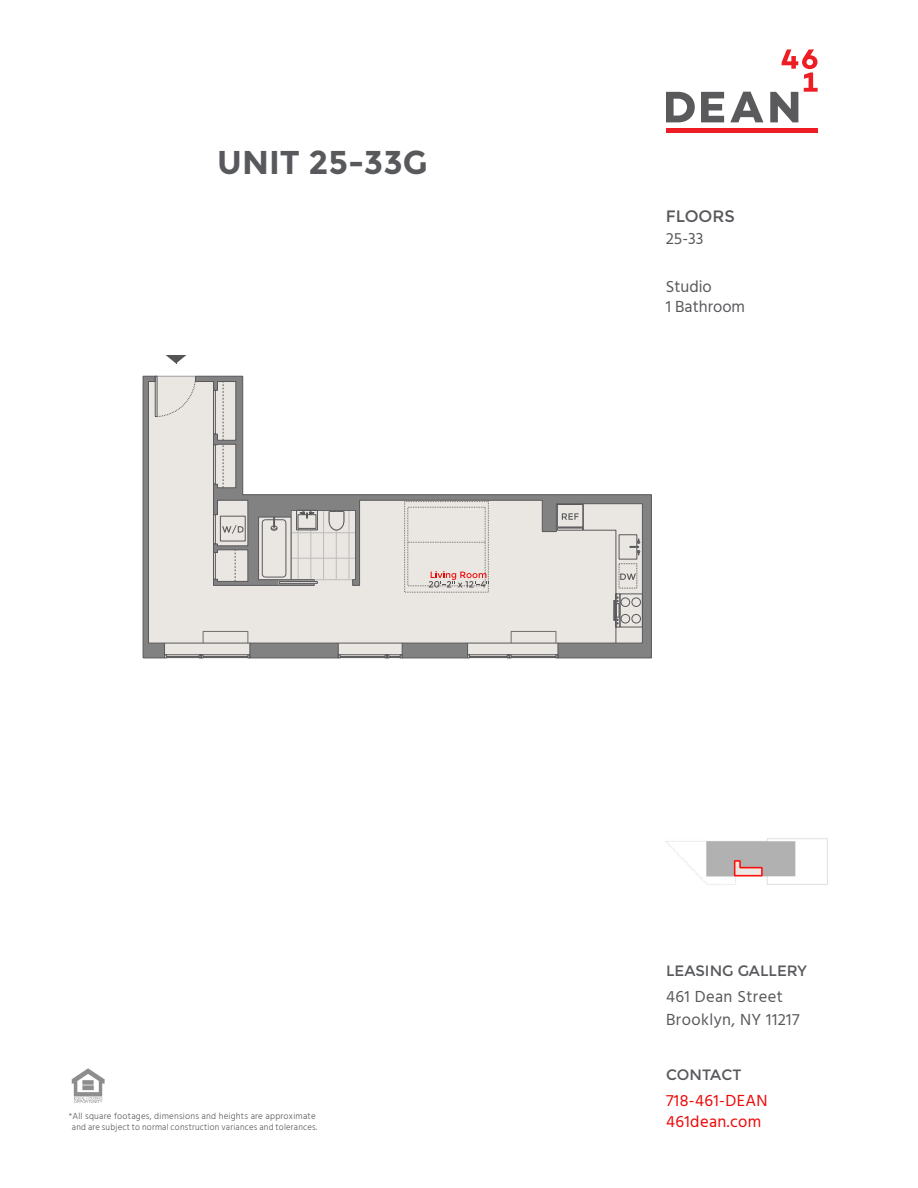
<style>
.page{position:relative;width:918px;height:1188px;background:#fff}
.page>*{position:absolute;margin:0;border:0;box-sizing:border-box;transform-origin:0 0}
.t1{font:700 33px "Montserrat";color:#58595c}
.t2{font:16.5px "Hind";letter-spacing:.025em;color:#58595c}
.t3{font:16.5px "Hind";letter-spacing:.025em;color:#ed0707}
.t4{font:16.5px "Hind";color:#58595c}
.t5{font:16.5px "Montserrat";color:#58595c}
.t6{font:15px "Montserrat";color:#58595c}
.t7{font:300 9px/10.5px "Hind";letter-spacing:.025em;color:#58595c;text-align:center}
</style>
<div class="page">
<svg style="left:142px;top:375px;width:510px;height:284px"></svg>
<div style="left:203px;top:631px;width:45px;height:12px;border:1px solid #6e6e6e"></div>
<svg style="left:166px;top:355px;width:20px;height:9px"></svg>
<svg style="left:222px;top:503px;width:419px;height:155px;background:#d7d3cf"></svg>
<svg style="left:666px;top:92px;width:29px;height:30px"></svg>
<svg style="left:701px;top:92px;width:23px;height:30px"></svg>
<svg style="left:730px;top:92px;width:33px;height:30px"></svg>
<svg style="left:770px;top:50px;width:48px;height:72px"></svg>
<hr style="left:666px;top:129px;width:152px;height:4px;background:#ed1d23">
<img style="left:71px;top:1068px;width:33px;height:34px">
<img style="left:665px;top:838px;width:163px;height:47px">
<p class="t1" style="left:217px;top:142px;width:212px">UNIT 25-33G</p>
<p class="t5" style="left:666px;top:206px;width:71px">FLOORS</p>
<p class="t2" style="left:666px;top:227px;width:39px">25-33</p>
<p class="t2" style="left:666px;top:275px;width:48px">Studio</p>
<p class="t4" style="left:666px;top:295px;width:81px">1 Bathroom</p>
<p class="t7" style="left:69px;top:1112px;width:250px">*All square footages, dimensions and heights are approximate and are subject to normal construction variances and tolerances.</p>
<p class="t6" style="left:666px;top:962px;width:142px">LEASING GALLERY</p>
<p class="t2" style="left:666px;top:986px;width:118px">461 Dean Street</p>
<p class="t2" style="left:666px;top:1008px;width:135px">Brooklyn, NY 11217</p>
<p class="t6" style="left:666px;top:1066px;width:77px">CONTACT</p>
<p class="t3" style="left:666px;top:1089px;width:103px">718-461-DEAN</p>
<p class="t3" style="left:666px;top:1110px;width:97px">461dean.com</p>
</div>
